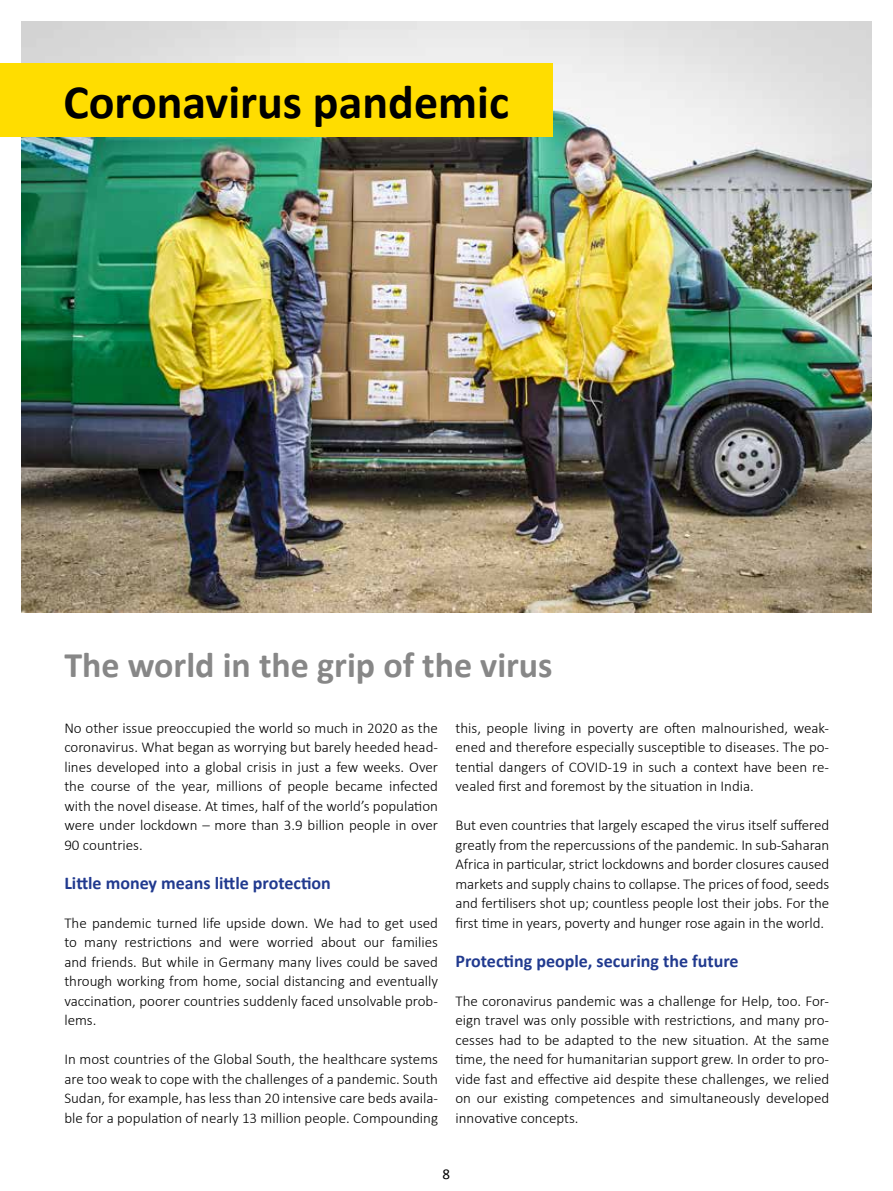
<style>
.page{position:relative;width:893px;height:1191px;background:#fff}
.page>*{position:absolute;margin:0;border:0;box-sizing:border-box;transform-origin:0 0}
.t1{font:700 48px "Calibri";color:#000}
.t2{font:700 36px "Calibri";color:#878787}
.t3{font:700 18px "Calibri";color:#213a8f}
.t4{font:300 15px/19.5px "Calibri";color:#000;text-align:justify}
.t5{font:15px "Calibri";color:#000}
</style>
<div class="page">
<img style="left:21px;top:21px;width:851px;height:592px">
<div style="left:0;top:64px;width:552px;height:73px;background:#fd0"></div>
<h1 class="t1" style="left:63px;top:71px;width:447px">Coronavirus pandemic</h1>
<h2 class="t2" style="left:64px;top:642px;width:490px">The world in the grip of the virus</h2>
<p class="t4" style="left:64px;top:717px;width:375px">No other issue preoccupied the world so much in 2020 as the coronavirus. What began as worrying but barely heeded head&shy;lines developed into a global crisis in just a few weeks. Over the course of the year, millions of people became infected with the novel disease. At times, half of the world’s population were under lockdown – more than 3.9 billion people in over 90 countries.</p>
<p class="t3" style="left:64px;top:871px;width:268px">Little money means little protection</p>
<p class="t4" style="left:64px;top:912px;width:375px">The pandemic turned life upside down. We had to get used to many restrictions and were worried about our families and friends. But while in Germany many lives could be saved through working from home, social distancing and eventually vaccination, poorer countries suddenly faced unsolvable prob&shy;lems.</p>
<p class="t4" style="left:64px;top:1048px;width:375px">In most countries of the Global South, the healthcare systems are too weak to cope with the challenges of a pandemic. South Sudan, for example, has less than 20 intensive care beds availa&shy;ble for a population of nearly 13 million people. Compounding</p>
<p class="t4" style="left:455px;top:717px;width:375px">this, people living in poverty are often malnourished, weak&shy;ened and therefore especially susceptible to diseases. The po&shy;tential dangers of COVID-19 in such a context have been re&shy;vealed first and foremost by the situation in India.</p>
<p class="t4" style="left:455px;top:814px;width:375px">But even countries that largely escaped the virus itself suffered greatly from the repercussions of the pandemic. In sub-Saharan Africa in particular, strict lockdowns and border closures caused markets and supply chains to collapse. The prices of food, seeds and fertilisers shot up; countless people lost their jobs. For the first time in years, poverty and hunger rose again in the world.</p>
<p class="t3" style="left:455px;top:949px;width:285px">Protecting people, securing the future</p>
<p class="t4" style="left:455px;top:990px;width:375px">The coronavirus pandemic was a challenge for Help, too. For&shy;eign travel was only possible with restrictions, and many pro&shy;cesses had to be adapted to the new situation. At the same time, the need for humanitarian support grew. In order to pro&shy;vide fast and effective aid despite these challenges, we relied on our existing competences and simultaneously developed innovative concepts.</p>
<p class="t5" style="left:442px;top:1164px;width:9px">8</p>
</div>
